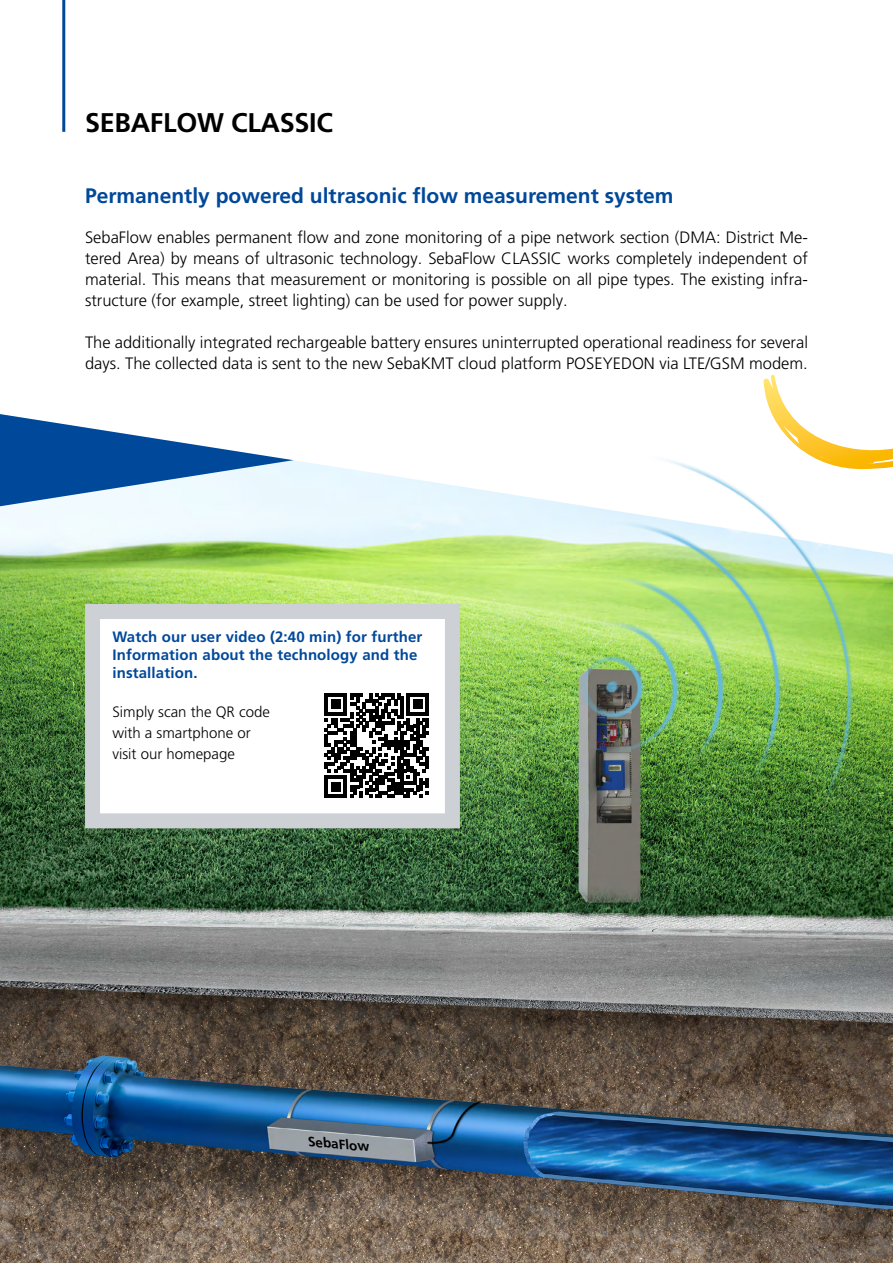
<style>
.page{position:relative;width:893px;height:1263px;background:#fff}
.page>*{position:absolute;margin:0;border:0;box-sizing:border-box;transform-origin:0 0}
.t1{font:700 27px "Frutiger LT Pro";letter-spacing:-.01em;color:#000}
.t2{font:700 21px "Frutiger LT Pro";color:#00489a}
.t3{font:300 16.5px/21px "Frutiger LT Pro";color:#000;text-align:justify}
.t4{font:700 15px/18px "Frutiger LT Pro";letter-spacing:.01em;color:#00489a}
.t5{font:300 15px/21px "Frutiger LT Pro";color:#000}
.t6{font:italic 700 13.5px "Frutiger LT Pro";color:#000}
</style>
<div class="page">
<hr style="left:62px;top:0;width:3px;height:132px;background:#00489a">
<img style="left:0;top:460px;width:893px;height:803px">
<svg style="left:0;top:414px;width:293px;height:92px"></svg>
<img style="left:428px;top:460px;width:465px;height:459px">
<div style="left:85px;top:604px;width:375px;height:224px;background:#fff;border:15px solid #cdd0d4"></div>
<svg style="left:325px;top:693px;width:104px;height:104px"></svg>
<svg style="left:763px;top:374px;width:130px;height:312px"></svg>
<h1 class="t1" style="left:85px;top:106px;width:249px">SEBAFLOW CLASSIC</h1>
<p class="t2" style="left:85px;top:183px;width:590px">Permanently powered ultrasonic flow measurement system</p>
<p class="t3" style="left:85px;top:227px;width:724px">SebaFlow enables permanent flow and zone monitoring of a pipe network section (DMA: District Me&shy;tered Area) by means of ultrasonic technology. SebaFlow CLASSIC works completely independent of material. This means that measurement or monitoring is possible on all pipe types. The existing infra&shy;structure (for example, street lighting) can be used for power supply.</p>
<p class="t3" style="left:85px;top:332px;width:724px">The additionally integrated rechargeable battery ensures uninterrupted operational readiness for several days. The collected data is sent to the new SebaKMT cloud platform POSEYEDON via LTE/GSM modem.</p>
<p class="t4" style="left:112px;top:628px;width:311px">Watch our user video (2:40 min) for further<br>Information about the technology and the installation.</p>
<p class="t5" style="left:112px;top:701px;width:159px">Simply scan the QR code with a smartphone or visit our homepage</p>
<p class="t6" style="left:310px;top:1133px;width:63px;rotate:5deg">SebaFlow</p>
</div>
